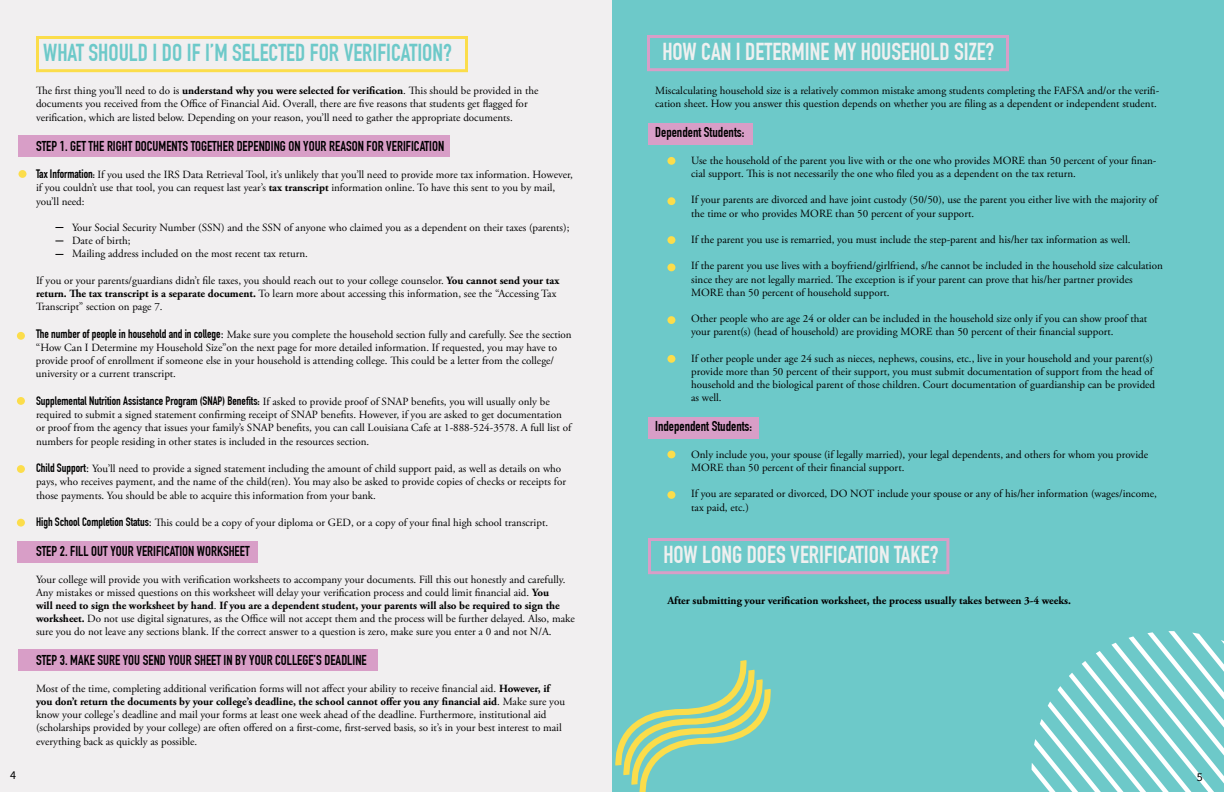
<style>
.page{position:relative;width:1224px;height:792px;background:#fff}
.page>*{position:absolute;margin:0;border:0;box-sizing:border-box;transform-origin:0 0}
.t1{font:700 24px "DIN Condensed";color:#eff0f0}
.t2{font:700 24px "DIN Condensed";color:#6dc9c9}
.t3{font:700 14px "DIN Condensed";color:#000}
.t4{font:12px "Source Sans Pro";color:#000}
.t5{font:11px/13.2px "Adobe Garamond Pro";color:#000}
.t6{font:700 11px "Adobe Garamond Pro";color:#000}
.s1{font-weight:700}
.s2{font-family:"DIN Condensed";font-weight:700;font-size:12px}
.s3{font-family:"DIN Condensed";font-weight:700}
.s4{font-size:12px}
</style>
<div class="page">
<div style="left:0;top:0;width:612px;height:792px;background:#f1eff0"></div>
<div style="left:18px;top:135px;width:432px;height:22px;background:#d89ec7"></div>
<div style="left:17px;top:541px;width:241px;height:22px;background:#d89ec7"></div>
<div style="left:18px;top:649px;width:360px;height:22px;background:#d89ec7"></div>
<div style="left:612px;top:0;width:612px;height:792px;background:#6dc9c9"></div>
<div style="left:18px;top:170px;width:8px;height:8px;background:#fcdd4b;border-radius:50%"></div>
<div style="left:17px;top:332px;width:8px;height:8px;background:#fcdd4b;border-radius:50%"></div>
<div style="left:17px;top:397px;width:8px;height:8px;background:#fcdd4b;border-radius:50%"></div>
<div style="left:17px;top:465px;width:8px;height:8px;background:#fcdd4b;border-radius:50%"></div>
<div style="left:17px;top:519px;width:8px;height:8px;background:#fcdd4b;border-radius:50%"></div>
<div style="left:647px;top:35px;width:362px;height:36px;border:3px solid #d89ec7"></div>
<div style="left:36px;top:36px;width:432px;height:36px;border:3px solid #fbdd4b"></div>
<div style="left:648px;top:123px;width:104px;height:21px;background:#d89ec7"></div>
<div style="left:648px;top:418px;width:111px;height:21px;background:#d89ec7"></div>
<div style="left:667px;top:157px;width:8px;height:8px;background:#fcdd4b;border-radius:50%"></div>
<div style="left:667px;top:197px;width:8px;height:8px;background:#fcdd4b;border-radius:50%"></div>
<div style="left:667px;top:236px;width:8px;height:8px;background:#fcdd4b;border-radius:50%"></div>
<div style="left:667px;top:264px;width:8px;height:7px;background:#fcdd4b;border-radius:50%"></div>
<div style="left:667px;top:316px;width:8px;height:8px;background:#fcdd4b;border-radius:50%"></div>
<div style="left:667px;top:355px;width:8px;height:8px;background:#fcdd4b;border-radius:50%"></div>
<div style="left:667px;top:451px;width:8px;height:7px;background:#fcdd4b;border-radius:50%"></div>
<div style="left:667px;top:491px;width:8px;height:8px;background:#fcdd4b;border-radius:50%"></div>
<div style="left:648px;top:538px;width:301px;height:36px;border:3px solid #d89ec7"></div>
<svg style="left:1032px;top:631px;width:192px;height:161px"></svg>
<svg style="left:615px;top:660px;width:156px;height:132px"></svg>
<h1 class="t2" style="left:43px;top:38px;width:410px">WHAT SHOULD I DO IF I’M SELECTED FOR VERIFICATION?</h1>
<p class="t5" style="left:36px;top:85px;width:504px">The first thing you’ll need to do is <span class="s1">understand why you were selected for verification</span>. This should be provided in the documents you received from the Office of Financial Aid. Overall, there are five reasons that students get flagged for verification, which are listed below. Depending on your reason, you’ll need to gather the appropriate documents.</p>
<p class="t3" style="left:36px;top:138px;width:410px">STEP 1. GET THE RIGHT DOCUMENTS TOGETHER DEPENDING ON YOUR REASON FOR VERIFICATION</p>
<p class="t5" style="left:36px;top:169px;width:538px"><span class="s2">Tax Information</span><span class="s3">:</span> If you used the IRS Data Retrieval Tool, it’s unlikely that you’ll need to provide more tax information. However, if you couldn’t use that tool, you can request last year’s <span class="s1">tax transcript</span> information online. To have this sent to you by mail, you’ll need:</p>
<p class="t5" style="left:72px;top:221px;width:499px">Your Social Security Number (SSN) and the SSN of anyone who claimed you as a dependent on their taxes (parents);<br>Date of birth;<br>Mailing address included on the most recent tax return.</p>
<p class="t5" style="left:36px;top:274px;width:525px">If you or your parents/guardians didn’t file taxes, you should reach out to your college counselor. <span class="s1">You cannot send your tax return. The tax transcript is a separate document.</span> To learn more about accessing this information, see the “Accessing Tax<br>Transcript” section on page 7.</p>
<p class="t5" style="left:36px;top:328px;width:537px"><span class="s2">The number of people in household and in college</span><span class="s4">:</span> Make sure you complete the household section fully and carefully. See the section “How Can I Determine my Household Size”on the next page for more detailed information. If requested, you may have to provide proof of enrollment if someone else in your household is attending college. This could be a letter from the college/ university or a current transcript.</p>
<p class="t5" style="left:36px;top:395px;width:537px"><span class="s2">Supplemental Nutrition Assistance Program (SNAP) Benefits:</span> If asked to provide proof of SNAP benefits, you will usually only be required to submit a signed statement confirming receipt of SNAP benefits. However, if you are asked to get documentation or proof from the agency that issues your family’s SNAP benefits, you can call Louisiana Cafe at 1-888-524-3578. A full list of numbers for people residing in other states is included in the resources section.</p>
<p class="t5" style="left:36px;top:463px;width:532px"><span class="s2">Child Support</span><span class="s4">:</span> You’ll need to provide a signed statement including the amount of child support paid, as well as details on who pays, who receives payment, and the name of the child(ren). You may also be asked to provide copies of checks or receipts for those payments. You should be able to acquire this information from your bank.</p>
<p class="t5" style="left:36px;top:517px;width:514px"><span class="s2">High School Completion Status</span><span class="s4">:</span> This could be a copy of your diploma or GED, or a copy of your final high school transcript.</p>
<p class="t3" style="left:36px;top:543px;width:215px">STEP 2. FILL OUT YOUR VERIFICATION WORKSHEET</p>
<p class="t5" style="left:36px;top:573px;width:540px">Your college will provide you with verification worksheets to accompany your documents. Fill this out honestly and carefully.<br>Any mistakes or missed questions on this worksheet will delay your verification process and could limit financial aid. <span class="s1">You<br>will need to sign the worksheet by hand</span>. <span class="s1">If you are a dependent student, your parents will also be required to sign the worksheet.</span> Do not use digital signatures, as the Office will not accept them and the process will be further delayed. Also, make sure you do not leave any sections blank. If the correct answer to a question is zero, make sure you enter a 0 and not N/A.</p>
<p class="t3" style="left:36px;top:652px;width:332px">STEP 3. MAKE SURE YOU SEND YOUR SHEET IN BY YOUR COLLEGE’S DEADLINE</p>
<p class="t5" style="left:36px;top:682px;width:531px">Most of the time, completing additional verification forms will not affect your ability to receive financial aid. <span class="s1">However, if you don’t return the documents by your college’s deadline, the school cannot offer you any financial aid</span>. Make sure you know your college's deadline and mail your forms at least one week ahead of the deadline. Furthermore, institutional aid (scholarships provided by your college) are often offered on a first-come, first-served basis, so it’s in your best interest to mail everything back as quickly as possible.</p>
<h1 class="t1" style="left:662px;top:38px;width:334px">HOW CAN I DETERMINE MY HOUSEHOLD SIZE?</h1>
<p class="t5" style="left:655px;top:85px;width:506px">Miscalculating household size is a relatively common mistake among students completing the FAFSA and/or the verifi&shy;cation sheet. How you answer this question depends on whether you are filing as a dependent or independent student.</p>
<p class="t3" style="left:655px;top:124px;width:91px">Dependent Students:</p>
<p class="t5" style="left:691px;top:154px;width:467px">Use the household of the parent you live with or the one who provides MORE than 50 percent of your finan&shy;cial support. This is not necessarily the one who filed you as a dependent on the tax return.</p>
<p class="t5" style="left:691px;top:194px;width:468px">If your parents are divorced and have joint custody (50/50), use the parent you either live with the majority of the time or who provides MORE than 50 percent of your support.</p>
<p class="t5" style="left:691px;top:233px;width:441px">If the parent you use is remarried, you must include the step-parent and his/her tax information as well.</p>
<p class="t5" style="left:691px;top:260px;width:473px">If the parent you use lives with a boyfriend/girlfriend, s/he cannot be included in the household size calculation since they are not legally married. The exception is if your parent can prove that his/her partner provides<br>MORE than 50 percent of household support.</p>
<p class="t5" style="left:691px;top:313px;width:458px">Other people who are age 24 or older can be included in the household size only if you can show proof that your parent(s) (head of household) are providing MORE than 50 percent of their financial support.</p>
<p class="t5" style="left:691px;top:352px;width:466px">If other people under age 24 such as nieces, nephews, cousins, etc., live in your household and your parent(s) provide more than 50 percent of their support, you must submit documentation of support from the head of household and the biological parent of those children. Court documentation of guardianship can be provided as well.</p>
<p class="t3" style="left:655px;top:418px;width:98px">Independent Students:</p>
<p class="t5" style="left:691px;top:448px;width:458px">Only include you, your spouse (if legally married), your legal dependents, and others for whom you provide<br>MORE than 50 percent of their financial support.</p>
<p class="t5" style="left:691px;top:488px;width:467px">If you are separated or divorced, DO NOT include your spouse or any of his/her information (wages/income, tax paid, etc.)</p>
<h1 class="t1" style="left:663px;top:541px;width:277px">HOW LONG DOES VERIFICATION TAKE?</h1>
<p class="t6" style="left:667px;top:594px;width:405px">After submitting your verification worksheet, the process usually takes between 3-4 weeks.</p>
<p class="t4" style="left:10px;top:768px;width:7px">4</p>
<p class="t4" style="left:1197px;top:769px;width:14px">55</p>
</div>
